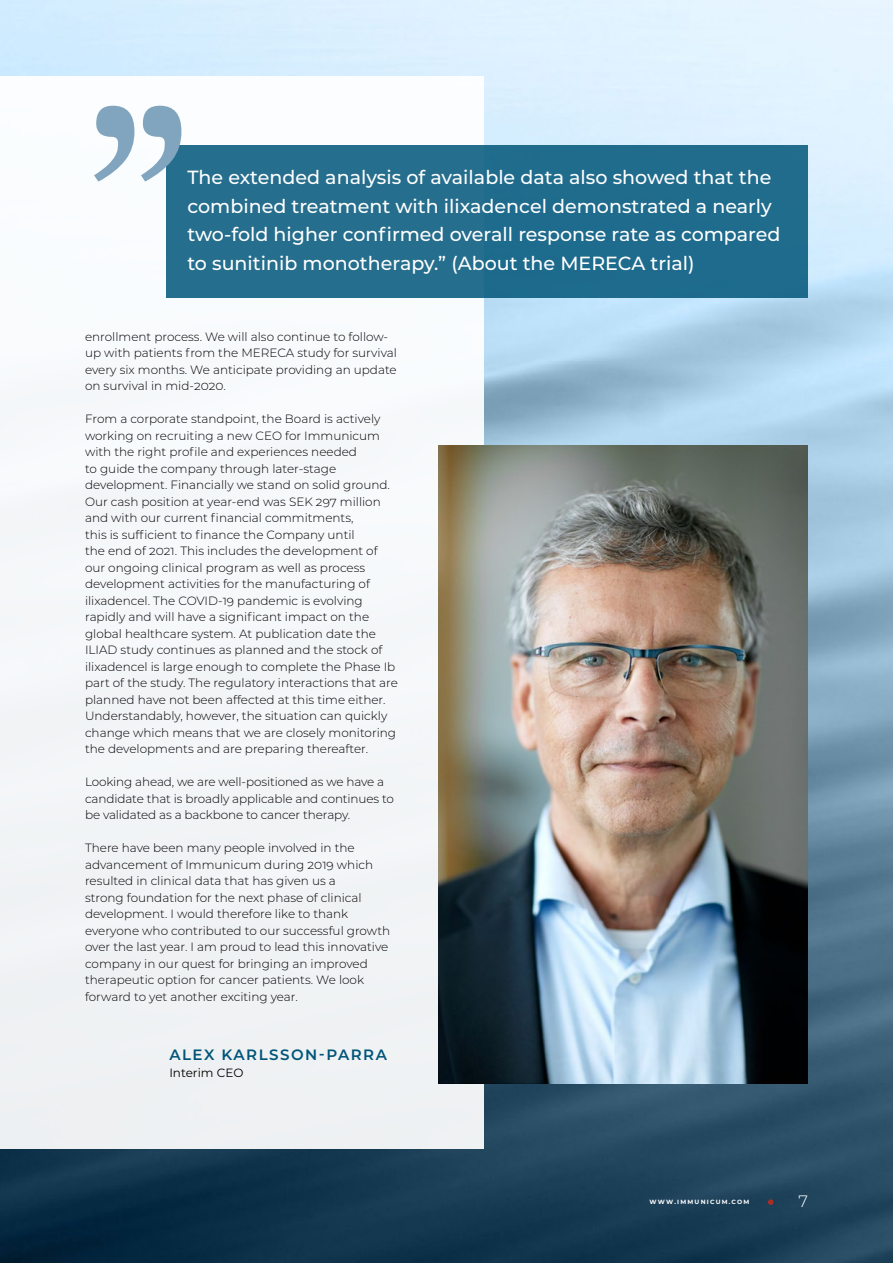
<style>
.page{position:relative;width:893px;height:1263px;background:#fff}
.page>*{position:absolute;margin:0;border:0;box-sizing:border-box;transform-origin:0 0}
.t1{font:273px "Marion";color:#81a5be}
.t2{font:500 19.05px/28.5px "Montserrat";color:#fff}
.t3{font:300 16.5px "Montserrat";color:#fff}
.Namn{font:600 15px "Montserrat";letter-spacing:.1em;color:#005579}
.t4{font:300 12px/16.5px "Montserrat";color:#000}
.Aktier{font:12px "Montserrat";color:#000}
.t5{font:700 6.15px "Montserrat";letter-spacing:.2em;color:#fff}
</style>
<div class="page">
<img style="left:0;top:0;width:893px;height:1263px">
<div style="left:0;top:77px;width:483px;height:1072px;background:#f4f7f8"></div>
<img style="left:439px;top:445px;width:369px;height:638px">
<div style="left:166px;top:145px;width:642px;height:153px;background:#266e8d"></div>
<svg style="left:768px;top:1199px;width:5px;height:6px"></svg>
<h4 class="t1" style="left:85px;top:43px;width:107px">”</h4>
<h4 class="t2" style="left:187px;top:163px;width:595px">The extended analysis of available data also showed that the combined treatment with ilixadencel demonstrated a nearly two-fold higher confirmed overall response rate as compared</h4>
<h4 class="t2" style="left:187px;top:248px;width:509px">to sunitinib monotherapy.” (About the MERECA trial)</h4>
<p class="t4" style="left:85px;top:328px;width:313px">enrollment process. We will also continue to follow&shy;up with patients from the MERECA study for survival every six months. We anticipate providing an update on survival in mid-2020.</p>
<p class="t4" style="left:85px;top:410px;width:314px">From a corporate standpoint, the Board is actively working on recruiting a new CEO for Immunicum with the right profile and experiences needed<br>to guide the company through later-stage development. Financially we stand on solid ground.<br>Our cash position at year-end was SEK 297 million and with our current financial commitments,<br>this is sufficient to finance the Company until<br>the end of 2021. This includes the development of our ongoing clinical program as well as process development activities for the manufacturing of ilixadencel. The COVID-19 pandemic is evolving rapidly and will have a significant impact on the global healthcare system. At publication date the ILIAD study continues as planned and the stock of ilixadencel is large enough to complete the Phase Ib part of the study. The regulatory interactions that are planned have not been affected at this time either.<br>Understandably, however, the situation can quickly change which means that we are closely monitoring the developments and are preparing thereafter.</p>
<p class="t4" style="left:85px;top:773px;width:310px">Looking ahead, we are well-positioned as we have a candidate that is broadly applicable and continues to be validated as a backbone to cancer therapy.</p>
<p class="t4" style="left:85px;top:839px;width:307px">There have been many people involved in the advancement of Immunicum during 2019 which resulted in clinical data that has given us a<br>strong foundation for the next phase of clinical development. I would therefore like to thank everyone who contributed to our successful growth over the last year. I am proud to lead this innovative company in our quest for bringing an improved therapeutic option for cancer patients. We look forward to yet another exciting year.</p>
<p class="Namn" style="left:169px;top:1044px;width:219px">ALEX KARLSSON-PARRA</p>
<p class="Aktier" style="left:169px;top:1064px;width:76px">Interim CEO</p>
<p class="t5" style="left:650px;top:1197px;width:101px">WWW.IMMUNICUM.COM</p>
<h3 class="t3" style="left:798px;top:1190px;width:11px">7</h3>
</div>
